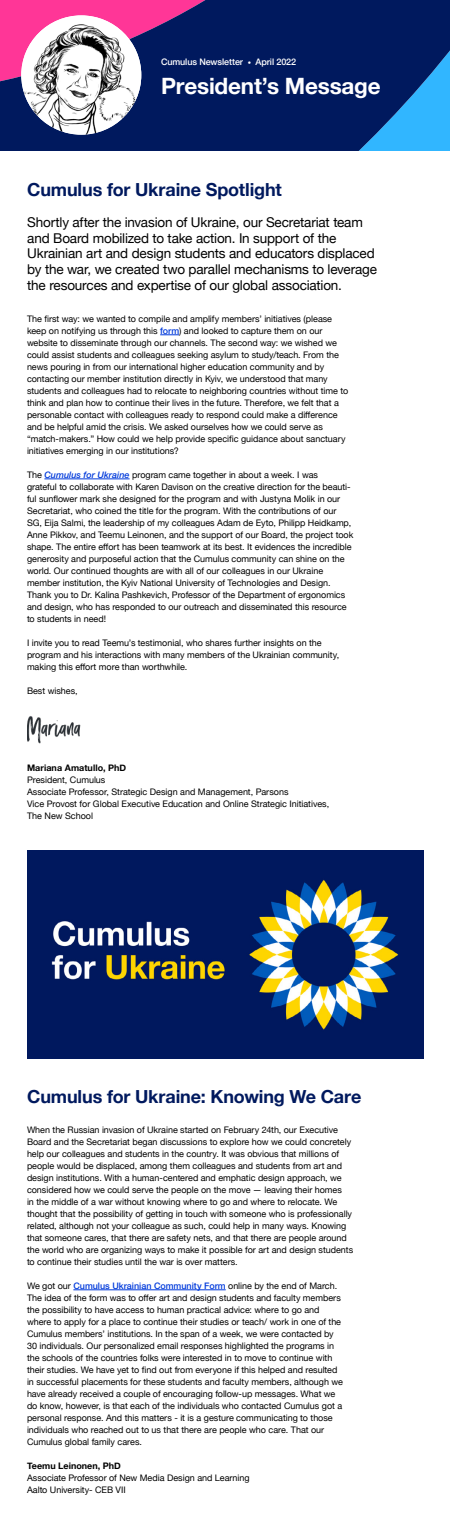
<style>
.page{position:relative;width:450px;height:1520px;background:#fff}
.page>*{position:absolute;margin:0;border:0;box-sizing:border-box;transform-origin:0 0}
.t1{font:700 22.5px "Helvetica Neue";letter-spacing:-.01em;color:#fff}
.t2{font:700 18px "Helvetica Neue";letter-spacing:-.01em;color:#00195e}
.t3{font:13.5px/15.8px "Helvetica Neue";letter-spacing:-.015em;color:#000}
.t4{font:9px/12px "Helvetica Neue";letter-spacing:-.005em;color:#000}
.t5{font:700 9px "Helvetica Neue";letter-spacing:.005em;color:#000}
.t6{font:500 9px "Helvetica Neue";letter-spacing:-.01em;color:#fff}
.s1{font-size:6.75px}
.s2{font-family:"Helvetica Neue LT Std";font-weight:500;color:#003adb}
.s3{font-family:"Helvetica Neue LT Std";font-weight:500;font-style:italic;color:#003adb}
</style>
<div class="page">
<img style="left:27px;top:716px;width:54px;height:28px">
<svg style="left:160px;top:334px;width:19px;height:1px"></svg>
<hr style="left:44px;top:478px;width:86px;height:1px;background:#003adb">
<hr style="left:73px;top:1289px;width:153px;height:1px;background:#003adb">
<svg style="left:0;top:0;width:450px;height:150px;background:#1a2870"></svg>
<img style="left:21px;top:15px;width:120px;height:120px">
<img style="left:27px;top:850px;width:396px;height:208px">
<p class="t6" style="left:161px;top:54px;width:137px">Cumulus Newsletter <span class="s1">•</span> April 2022</p>
<h1 class="t1" style="left:161px;top:68px;width:221px">President’s Message</h1>
<h2 class="t2" style="left:27px;top:175px;width:256px">Cumulus for Ukraine Spotlight</h2>
<p class="t3" style="left:27px;top:215px;width:351px">Shortly after the invasion of Ukraine, our Secretariat team and Board mobilized to take action. In support of the Ukrainian art and design students and educators displaced by the war, we created two parallel mechanisms to leverage the resources and expertise of our global association.</p>
<p class="t4" style="left:27px;top:313px;width:323px">The first way: we wanted to compile and amplify members’ initiatives (please keep on notifying us through this <span class="s2">form</span>) and looked to capture them on our website to disseminate through our channels. The second way: we wished we could assist students and colleagues seeking asylum to study/teach. From the news pouring in from our international higher education community and by contacting our member institution directly in Kyiv, we understood that many students and colleagues had to relocate to neighboring countries without time to think and plan how to continue their lives in the future. Therefore, we felt that a personable contact with colleagues ready to respond could make a difference and be helpful amid the crisis. We asked ourselves how we could serve as “match-makers.” How could we help provide specific guidance about sanctuary initiatives emerging in our institutions?</p>
<p class="t4" style="left:27px;top:469px;width:328px">The <span class="s3">Cumulus for Ukraine</span> program came together in about a week. I was<br>grateful to collaborate with Karen Davison on the creative direction for the beauti&shy;ful sunflower mark she designed for the program and with Justyna Molik in our Secretariat, who coined the title for the program. With the contributions of our SG, Eija Salmi, the leadership of my colleagues Adam de Eyto, Philipp Heidkamp, Anne Pikkov, and Teemu Leinonen, and the support of our Board, the project took shape. The entire effort has been teamwork at its best. It evidences the incredible generosity and purposeful action that the Cumulus community can shine on the world. Our continued thoughts are with all of our colleagues in our Ukraine member institution, the Kyiv National University of Technologies and Design.<br>Thank you to Dr. Kalina Pashkevich, Professor of the Department of ergonomics and design, who has responded to our outreach and disseminated this resource to students in need!</p>
<p class="t4" style="left:27px;top:637px;width:314px">I invite you to read Teemu’s testimonial, who shares further insights on the program and his interactions with many members of the Ukrainian community, making this effort more than worthwhile.</p>
<p class="t4" style="left:27px;top:685px;width:52px">Best wishes,</p>
<p class="t5" style="left:27px;top:760px;width:101px">Mariana Amatullo, PhD</p>
<p class="t4" style="left:27px;top:774px;width:304px">President, Cumulus<br>Associate Professor, Strategic Design and Management, Parsons<br>Vice Provost for Global Executive Education and Online Strategic Initiatives, The New School</p>
<h2 class="t2" style="left:27px;top:1082px;width:336px">Cumulus for Ukraine: Knowing We Care</h2>
<p class="t4" style="left:27px;top:1124px;width:328px">When the Russian invasion of Ukraine started on February 24th, our Executive Board and the Secretariat began discussions to explore how we could concretely help our colleagues and students in the country. It was obvious that millions of people would be displaced, among them colleagues and students from art and design institutions. With a human-centered and emphatic design approach, we considered how we could serve the people on the move — leaving their homes<br>in the middle of a war without knowing where to go and where to relocate. We thought that the possibility of getting in touch with someone who is professionally related, although not your colleague as such, could help in many ways. Knowing that someone cares, that there are safety nets, and that there are people around the world who are organizing ways to make it possible for art and design students to continue their studies until the war is over matters.</p>
<p class="t4" style="left:27px;top:1280px;width:318px">We got our <span class="s2">Cumulus Ukrainian Community Form</span> online by the end of March.<br>The idea of the form was to offer art and design students and faculty members the possibility to have access to human practical advice: where to go and where to apply for a place to continue their studies or teach/ work in one of the Cumulus members’ institutions. In the span of a week, we were contacted by 30 individuals. Our personalized email responses highlighted the programs in the schools of the countries folks were interested in to move to continue with their studies. We have yet to find out from everyone if this helped and resulted in successful placements for these students and faculty members, although we have already received a couple of encouraging follow-up messages. What we do know, however, is that each of the individuals who contacted Cumulus got a personal response. And this matters - it is a gesture communicating to those individuals who reached out to us that there are people who care. That our Cumulus global family cares.</p>
<p class="t5" style="left:27px;top:1458px;width:95px">Teemu Leinonen, PhD</p>
<p class="t4" style="left:27px;top:1471px;width:224px">Associate Professor of New Media Design and Learning<br>Aalto University- CEB VII</p>
</div>
